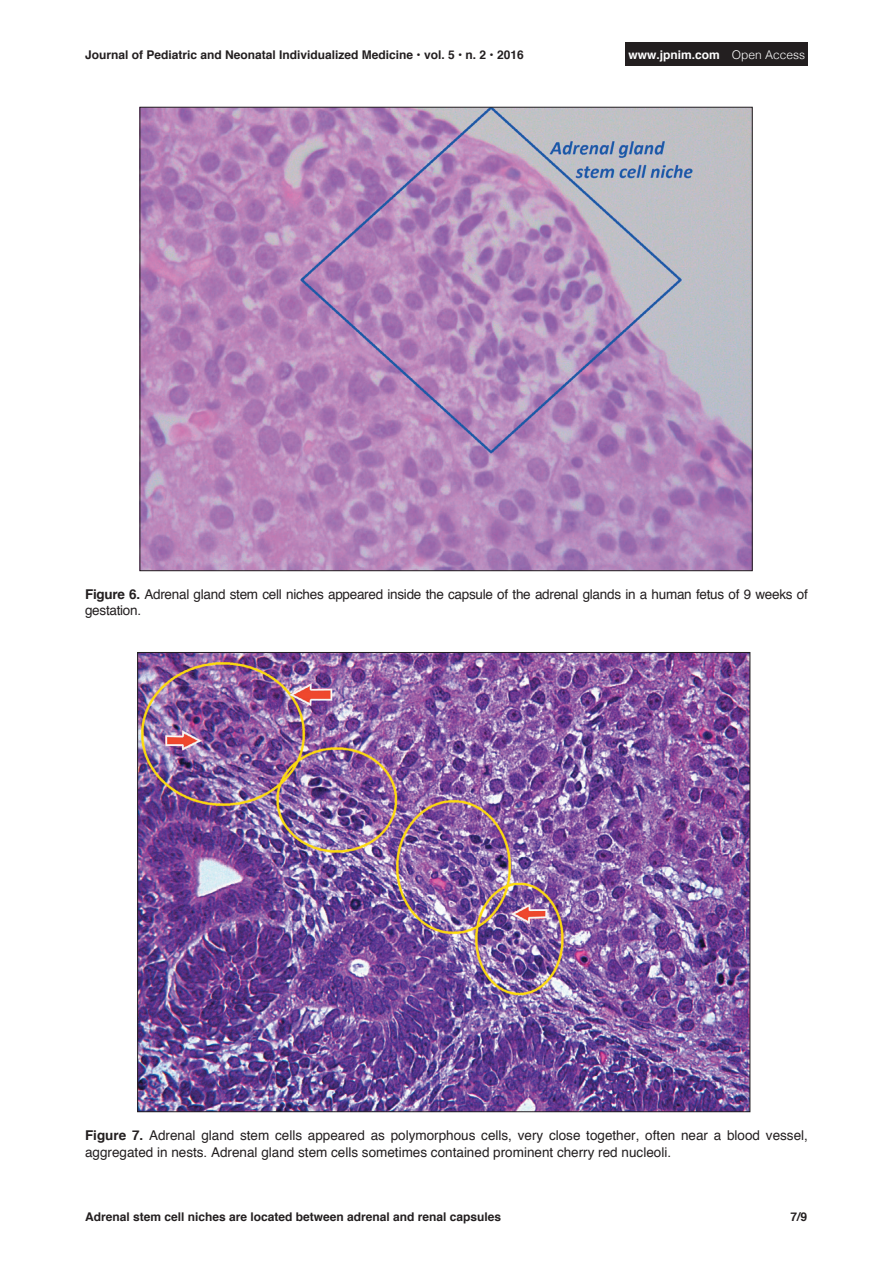
<style>
.page{position:relative;width:893px;height:1263px;background:#fff}
.page>*{position:absolute;margin:0;border:0;box-sizing:border-box;transform-origin:0 0}
.t1{font:13.5px/16.2px "Helvetica";color:#231f20}
.t2{font:13.5px/16.2px "Helvetica";letter-spacing:-.02em;color:#231f20}
.Footer_Left{font:700 12px "Helvetica";color:#231f20}
.t3{font:700 12px "Helvetica";color:#fff}
.s1{font-weight:300}
.s2{font-weight:700}
</style>
<div class="page">
<div style="left:626px;top:43px;width:182px;height:23px;background:#231f20"></div>
<img style="left:142px;top:109px;width:609px;height:460px">
<img style="left:139px;top:654px;width:609px;height:456px">
<p class="Footer_Left" style="left:85px;top:45px;width:440px">Journal of Pediatric and Neonatal Individualized Medicine • vol. 5 • n. 2 • 2016</p>
<p class="t3" style="left:629px;top:45px;width:178px">www.jpnim.com <span class="s1">Open Access</span></p>
<p class="t2" style="left:85px;top:586px;width:724px"><span class="s2">Figure 6.</span> Adrenal gland stem cell niches appeared inside the capsule of the adrenal glands in a human fetus of 9 weeks of gestation.</p>
<p class="t1" style="left:85px;top:1128px;width:724px"><span class="s2">Figure 7.</span> Adrenal gland stem cells appeared as polymorphous cells, very close together, often near a blood vessel, aggregated in nests. Adrenal gland stem cells sometimes contained prominent cherry red nucleoli.</p>
<p class="Footer_Left" style="left:85px;top:1207px;width:418px">Adrenal stem cell niches are located between adrenal and renal capsules</p>
<p class="Footer_Left" style="left:790px;top:1207px;width:18px">7/9</p>
</div>
